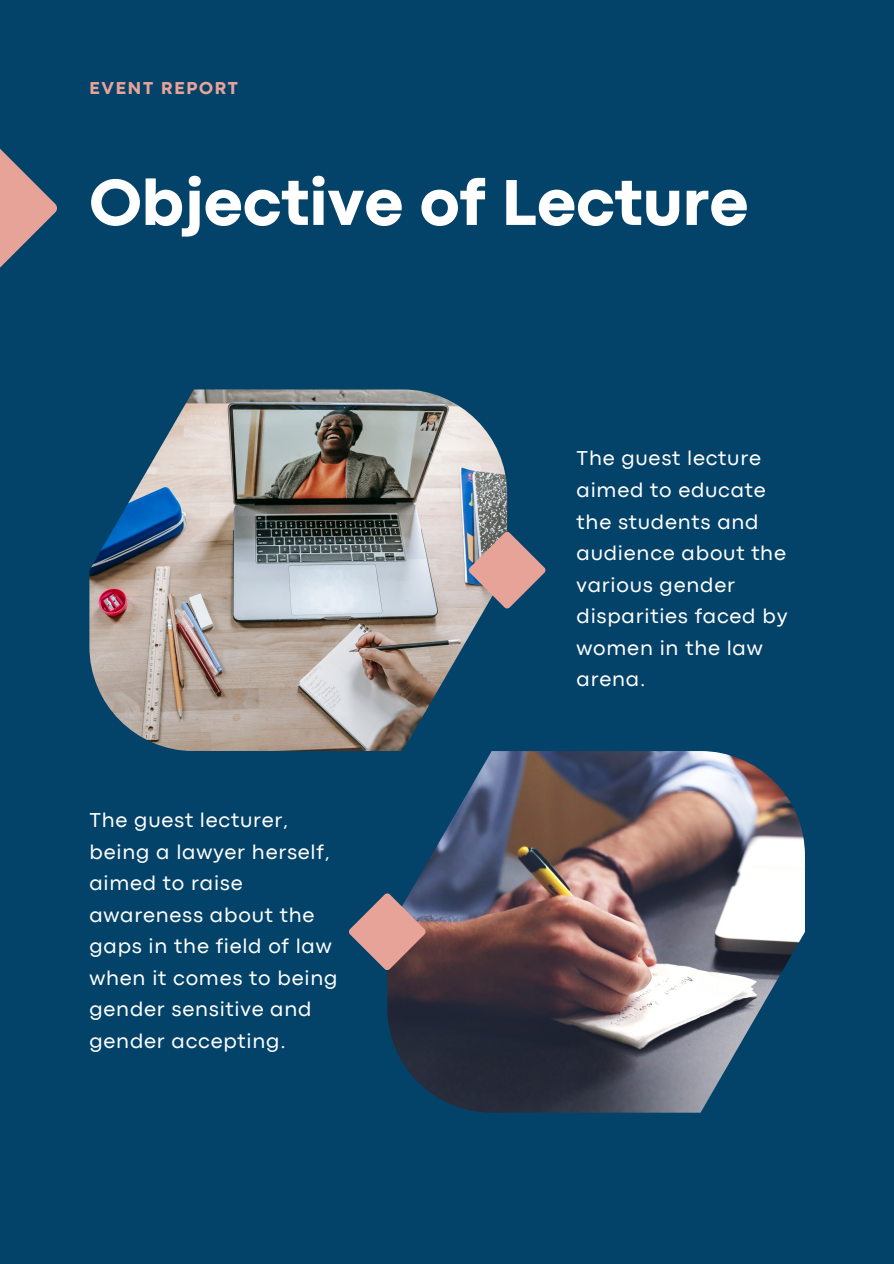
<style>
.page{position:relative;width:894px;height:1264px;background:#fff}
.page>*{position:absolute;margin:0;border:0;box-sizing:border-box;transform-origin:0 0}
.t1{font:800 67.5px "Codec Pro";color:#fff}
.t2{font:21px/31.5px "Codec Pro";letter-spacing:.035em;color:#fff}
.t3{font:800 18px "Codec Pro";letter-spacing:.1em;color:#e8a399}
</style>
<div class="page">
<div style="left:0;top:0;width:893px;height:1263px;background:#044369"></div>
<svg style="left:0;top:149px;width:57px;height:119px"></svg>
<img style="left:89px;top:389px;width:418px;height:361px">
<img style="left:387px;top:751px;width:417px;height:361px">
<svg style="left:467px;top:530px;width:79px;height:80px"></svg>
<svg style="left:349px;top:891px;width:78px;height:80px"></svg>
<p class="t3" style="left:89px;top:82px;width:150px">EVENT REPORT</p>
<p class="t1" style="left:89px;top:178px;width:660px">Objective of Lecture</p>
<p class="t2" style="left:89px;top:805px;width:249px">The guest lecturer, being a lawyer herself, aimed to raise awareness about the gaps in the field of law when it comes to being gender sensitive and gender accepting.</p>
<p class="t2" style="left:576px;top:444px;width:212px">The guest lecture aimed to educate the students and audience about the various gender disparities faced by women in the law arena.</p>
</div>
